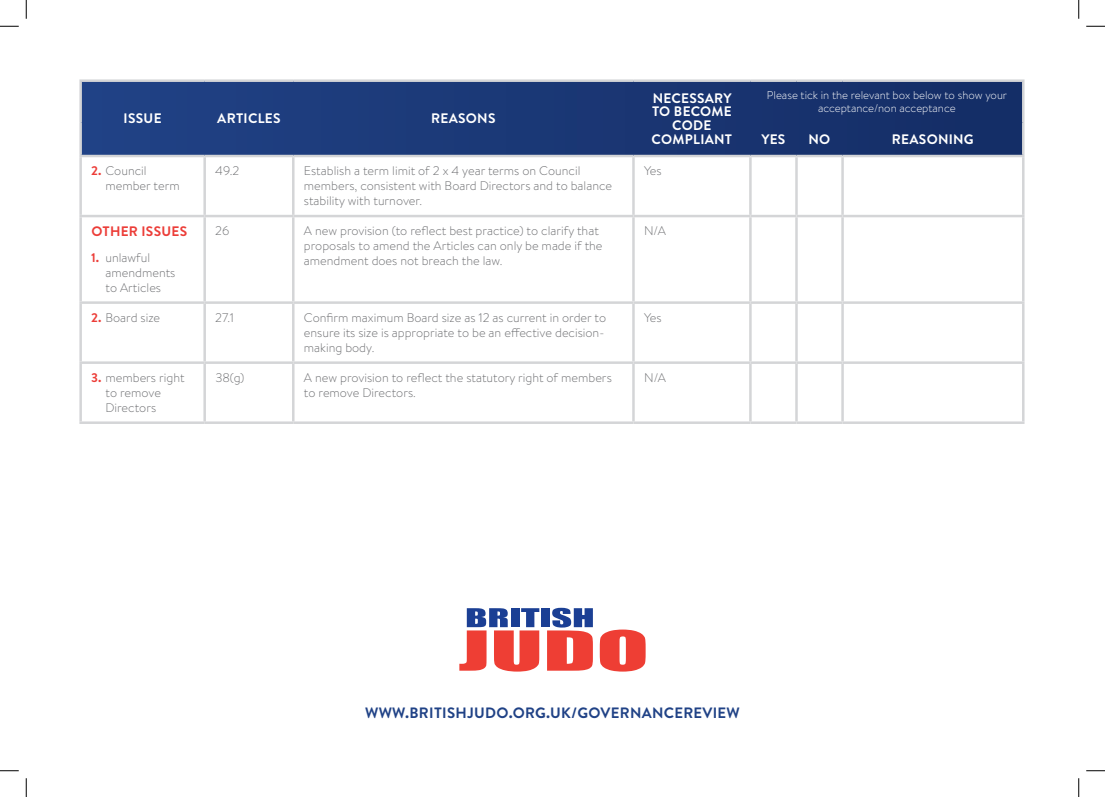
<style>
.page{position:relative;width:1105px;height:797px;background:#fff}
.page>*{position:absolute;margin:0;border:0;box-sizing:border-box;transform-origin:0 0}
.t1{font:700 15px "Brandon Text";letter-spacing:.02em;color:#204286}
.t2{font:700 13.75px/13.8px "Brandon Text";letter-spacing:.02em;color:#fff;text-align:center}
.t3{font:700 13.75px "Brandon Text";letter-spacing:.02em;color:#ec3d38}
.t4{font:300 12.5px/15px "Brandon Text";color:#6c6d70}
.t5{font:300 11.25px/12.5px "Brandon Text";color:#fff;text-align:center}
.s1{font-weight:700;color:#ec3d38}
</style>
<div class="page">
<svg style="left:82px;top:82px;width:940px;height:73px;background:#1a3775"></svg>
<hr style="left:79px;top:157px;width:3px;height:58px;background:#d4d5d7">
<hr style="left:203px;top:157px;width:3px;height:58px;background:#d4d5d7">
<hr style="left:292px;top:157px;width:2px;height:58px;background:#d4d5d7">
<hr style="left:632px;top:157px;width:3px;height:58px;background:#d4d5d7">
<hr style="left:749px;top:157px;width:3px;height:58px;background:#d4d5d7">
<hr style="left:795px;top:157px;width:3px;height:58px;background:#d4d5d7">
<hr style="left:841px;top:157px;width:3px;height:58px;background:#d4d5d7">
<hr style="left:1022px;top:157px;width:2px;height:58px;background:#d4d5d7">
<hr style="left:79px;top:215px;width:126px;height:2px;background:#d4d5d7">
<hr style="left:79px;top:217px;width:3px;height:84px;background:#d4d5d7">
<hr style="left:205px;top:215px;width:88px;height:2px;background:#d4d5d7">
<hr style="left:203px;top:217px;width:3px;height:84px;background:#d4d5d7">
<hr style="left:293px;top:215px;width:340px;height:2px;background:#d4d5d7">
<hr style="left:292px;top:217px;width:2px;height:84px;background:#d4d5d7">
<hr style="left:633px;top:215px;width:117px;height:2px;background:#d4d5d7">
<hr style="left:632px;top:217px;width:3px;height:84px;background:#d4d5d7">
<hr style="left:750px;top:215px;width:46px;height:2px;background:#d4d5d7">
<hr style="left:749px;top:217px;width:3px;height:84px;background:#d4d5d7">
<hr style="left:796px;top:215px;width:46px;height:2px;background:#d4d5d7">
<hr style="left:795px;top:217px;width:3px;height:84px;background:#d4d5d7">
<hr style="left:842px;top:215px;width:182px;height:2px;background:#d4d5d7">
<hr style="left:841px;top:217px;width:3px;height:84px;background:#d4d5d7">
<hr style="left:1022px;top:217px;width:2px;height:84px;background:#d4d5d7">
<hr style="left:79px;top:301px;width:126px;height:3px;background:#d4d5d7">
<hr style="left:79px;top:304px;width:3px;height:57px;background:#d4d5d7">
<hr style="left:205px;top:301px;width:88px;height:3px;background:#d4d5d7">
<hr style="left:203px;top:304px;width:3px;height:57px;background:#d4d5d7">
<hr style="left:293px;top:301px;width:340px;height:3px;background:#d4d5d7">
<hr style="left:292px;top:304px;width:2px;height:57px;background:#d4d5d7">
<hr style="left:633px;top:301px;width:117px;height:3px;background:#d4d5d7">
<hr style="left:632px;top:304px;width:3px;height:57px;background:#d4d5d7">
<hr style="left:750px;top:301px;width:46px;height:3px;background:#d4d5d7">
<hr style="left:749px;top:304px;width:3px;height:57px;background:#d4d5d7">
<hr style="left:796px;top:301px;width:46px;height:3px;background:#d4d5d7">
<hr style="left:795px;top:304px;width:3px;height:57px;background:#d4d5d7">
<hr style="left:842px;top:301px;width:182px;height:3px;background:#d4d5d7">
<hr style="left:841px;top:304px;width:3px;height:57px;background:#d4d5d7">
<hr style="left:1022px;top:304px;width:2px;height:57px;background:#d4d5d7">
<hr style="left:79px;top:361px;width:126px;height:3px;background:#d4d5d7">
<hr style="left:79px;top:364px;width:3px;height:57px;background:#d4d5d7">
<hr style="left:205px;top:361px;width:88px;height:3px;background:#d4d5d7">
<hr style="left:203px;top:364px;width:3px;height:57px;background:#d4d5d7">
<hr style="left:293px;top:361px;width:340px;height:3px;background:#d4d5d7">
<hr style="left:292px;top:364px;width:2px;height:57px;background:#d4d5d7">
<hr style="left:633px;top:361px;width:117px;height:3px;background:#d4d5d7">
<hr style="left:632px;top:364px;width:3px;height:57px;background:#d4d5d7">
<hr style="left:750px;top:361px;width:46px;height:3px;background:#d4d5d7">
<hr style="left:749px;top:364px;width:3px;height:57px;background:#d4d5d7">
<hr style="left:796px;top:361px;width:46px;height:3px;background:#d4d5d7">
<hr style="left:795px;top:364px;width:3px;height:57px;background:#d4d5d7">
<hr style="left:842px;top:361px;width:182px;height:3px;background:#d4d5d7">
<hr style="left:841px;top:364px;width:3px;height:57px;background:#d4d5d7">
<hr style="left:1022px;top:364px;width:2px;height:57px;background:#d4d5d7">
<hr style="left:79px;top:421px;width:126px;height:3px;background:#d4d5d7">
<hr style="left:205px;top:421px;width:88px;height:3px;background:#d4d5d7">
<hr style="left:293px;top:421px;width:340px;height:3px;background:#d4d5d7">
<hr style="left:633px;top:421px;width:117px;height:3px;background:#d4d5d7">
<hr style="left:750px;top:421px;width:46px;height:3px;background:#d4d5d7">
<hr style="left:796px;top:421px;width:46px;height:3px;background:#d4d5d7">
<hr style="left:842px;top:421px;width:182px;height:3px;background:#d4d5d7">
<hr style="left:79px;top:79px;width:126px;height:3px;background:#d4d5d7">
<hr style="left:79px;top:82px;width:3px;height:40px;background:#d4d5d7">
<hr style="left:205px;top:79px;width:88px;height:3px;background:#d4d5d7">
<hr style="left:293px;top:79px;width:340px;height:3px;background:#d4d5d7">
<hr style="left:633px;top:79px;width:117px;height:3px;background:#d4d5d7">
<hr style="left:79px;top:122px;width:3px;height:33px;background:#d4d5d7">
<hr style="left:750px;top:79px;width:46px;height:3px;background:#d4d5d7">
<hr style="left:796px;top:79px;width:46px;height:3px;background:#d4d5d7">
<hr style="left:842px;top:79px;width:182px;height:3px;background:#d4d5d7">
<hr style="left:1022px;top:82px;width:2px;height:40px;background:#d4d5d7">
<hr style="left:1022px;top:122px;width:2px;height:33px;background:#d4d5d7">
<hr style="left:79px;top:155px;width:126px;height:2px;background:#d4d5d7">
<hr style="left:205px;top:155px;width:88px;height:2px;background:#d4d5d7">
<hr style="left:293px;top:155px;width:340px;height:2px;background:#d4d5d7">
<hr style="left:633px;top:155px;width:117px;height:2px;background:#d4d5d7">
<hr style="left:750px;top:155px;width:46px;height:2px;background:#d4d5d7">
<hr style="left:796px;top:155px;width:46px;height:2px;background:#d4d5d7">
<hr style="left:842px;top:155px;width:182px;height:2px;background:#d4d5d7">
<svg style="left:600px;top:629px;width:46px;height:42px"></svg>
<svg style="left:459px;top:608px;width:80px;height:63px"></svg>
<div style="left:541px;top:608px;width:8px;height:19px;background:#1b3f94"></div>
<svg style="left:547px;top:607px;width:46px;height:63px"></svg>
<svg style="left:0;top:25px;width:19px;height:2px"></svg>
<svg style="left:1086px;top:25px;width:19px;height:2px"></svg>
<svg style="left:0;top:770px;width:19px;height:1px"></svg>
<svg style="left:1086px;top:770px;width:19px;height:1px"></svg>
<svg style="left:25px;top:0;width:2px;height:19px"></svg>
<svg style="left:25px;top:778px;width:2px;height:19px"></svg>
<svg style="left:1078px;top:0;width:1px;height:19px"></svg>
<svg style="left:1078px;top:778px;width:1px;height:19px"></svg>
<p class="t2" style="left:124px;top:111px;width:39px">ISSUE</p>
<p class="t2" style="left:217px;top:111px;width:65px">ARTICLES</p>
<p class="t2" style="left:431px;top:111px;width:66px">REASONS</p>
<p class="t2" style="left:652px;top:91px;width:82px">NECESSARY<br>TO BECOME<br>CODE<br>COMPLIANT</p>
<p class="t5" style="left:767px;top:89px;width:242px">Please tick in the relevant box below to show your acceptance/non acceptance</p>
<p class="t2" style="left:761px;top:132px;width:26px">YES</p>
<p class="t2" style="left:808px;top:132px;width:23px">NO</p>
<p class="t2" style="left:892px;top:132px;width:83px">REASONING</p>
<p class="t4" style="left:105px;top:163px;width:76px;text-indent:-14px"><span class="s1">2.</span> Council member term</p>
<p class="t4" style="left:215px;top:163px;width:26px">49.2</p>
<p class="t4" style="left:304px;top:163px;width:310px">Establish a term limit of 2 x 4 year terms on Council members, consistent with Board Directors and to balance stability with turnover.</p>
<p class="t4" style="left:644px;top:163px;width:19px">Yes</p>
<p class="t3" style="left:91px;top:222px;width:97px">OTHER ISSUES</p>
<p class="t4" style="left:105px;top:250px;width:71px;text-indent:-14px"><span class="s1">1.</span> unlawful amendments to Articles</p>
<p class="t4" style="left:215px;top:223px;width:16px">26</p>
<p class="t4" style="left:304px;top:223px;width:300px">A new provision (to reflect best practice) to clarify that proposals to amend the Articles can only be made if the amendment does not breach the law.</p>
<p class="t4" style="left:644px;top:223px;width:23px">N/A</p>
<p class="t4" style="left:91px;top:310px;width:70px"><span class="s1">2.</span> Board size</p>
<p class="t4" style="left:215px;top:310px;width:20px">27.1</p>
<p class="t4" style="left:304px;top:310px;width:304px">Confirm maximum Board size as 12 as current in order to ensure its size is appropriate to be an effective decision&shy;making body.</p>
<p class="t4" style="left:644px;top:310px;width:19px">Yes</p>
<p class="t4" style="left:105px;top:370px;width:81px;text-indent:-14px"><span class="s1">3.</span> members right to remove<br>Directors</p>
<p class="t4" style="left:215px;top:370px;width:31px">38(g)</p>
<p class="t4" style="left:304px;top:370px;width:309px">A new provision to reflect the statutory right of members to remove Directors.</p>
<p class="t4" style="left:644px;top:370px;width:23px">N/A</p>
<p class="t1" style="left:365px;top:702px;width:376px">WWW.BRITISHJUDO.ORG.UK/GOVERNANCEREVIEW</p>
</div>
